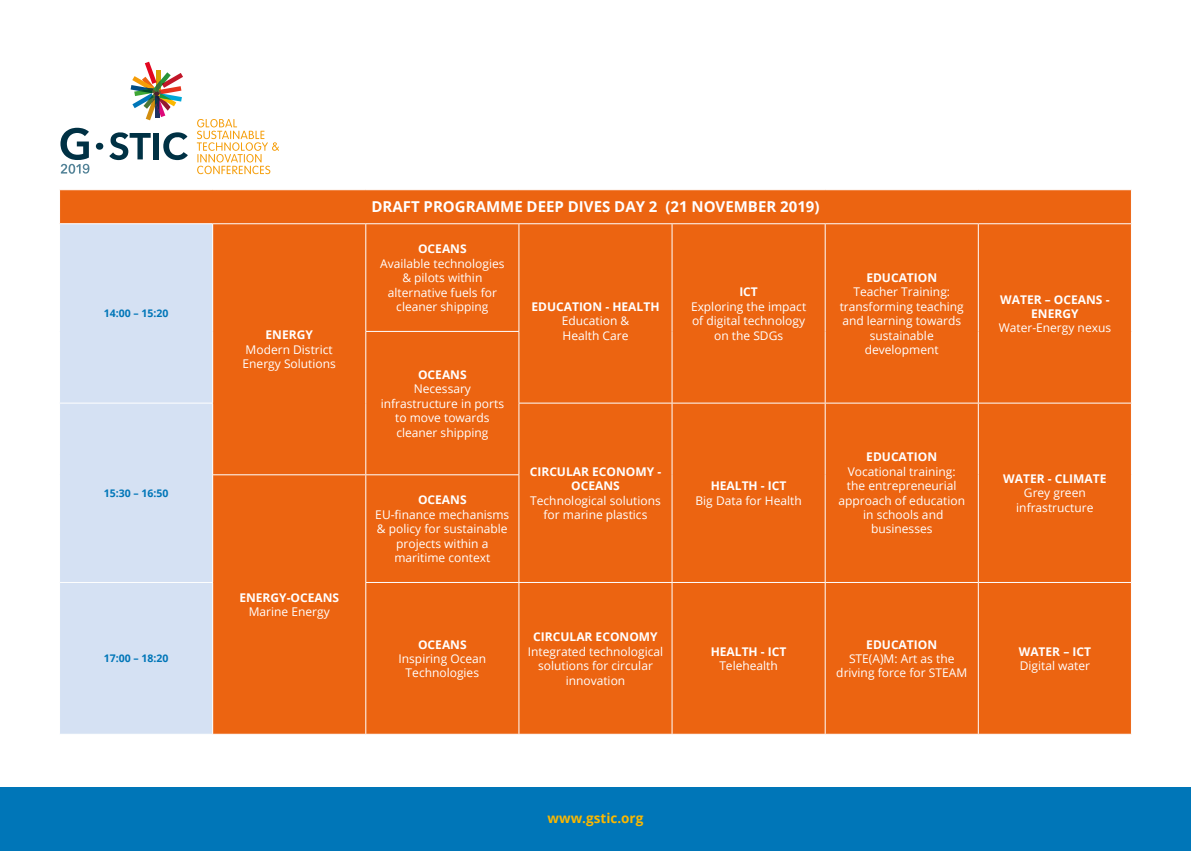
<style>
.page{position:relative;width:1191px;height:851px;background:#fff}
.page>*{position:absolute;margin:0;border:0;box-sizing:border-box;transform-origin:0 0}
.t1{font:700 15px "Open Sans";color:#fff}
.t2{font:700 13.5px "Open Sans";color:#fbb800}
.t3{font:12px/14.4px "Open Sans";color:#fff;text-align:center}
.t4{font:700 12px/14.4px "Open Sans";color:#fff;text-align:center}
.t5{font:700 10.5px "Open Sans";color:#0076b8}
</style>
<div class="page">
<div style="left:0;top:787px;width:1191px;height:63px;background:#0076b8"></div>
<div style="left:60px;top:190px;width:1071px;height:543px;background:#ec6411"></div>
<div style="left:60px;top:224px;width:152px;height:509px;background:#d5e1f3"></div>
<hr style="left:59px;top:223px;width:154px;height:1px;background:#fff">
<hr style="left:213px;top:223px;width:153px;height:1px;background:#fff">
<hr style="left:212px;top:224px;width:1px;height:107px;background:#fff">
<hr style="left:366px;top:223px;width:153px;height:1px;background:#fff">
<hr style="left:365px;top:224px;width:1px;height:107px;background:#fff">
<hr style="left:519px;top:223px;width:153px;height:1px;background:#fff">
<hr style="left:518px;top:224px;width:1px;height:107px;background:#fff">
<hr style="left:672px;top:223px;width:153px;height:1px;background:#fff">
<hr style="left:671px;top:224px;width:1px;height:107px;background:#fff">
<hr style="left:825px;top:223px;width:153px;height:1px;background:#fff">
<hr style="left:825px;top:224px;width:1px;height:107px;background:#fff">
<hr style="left:978px;top:223px;width:153px;height:1px;background:#fff">
<hr style="left:978px;top:224px;width:1px;height:107px;background:#fff">
<hr style="left:212px;top:331px;width:1px;height:71px;background:#fff">
<hr style="left:365px;top:331px;width:154px;height:1px;background:#fff">
<hr style="left:365px;top:332px;width:1px;height:71px;background:#fff">
<hr style="left:518px;top:332px;width:1px;height:70px;background:#fff">
<hr style="left:671px;top:331px;width:1px;height:71px;background:#fff">
<hr style="left:825px;top:331px;width:1px;height:71px;background:#fff">
<hr style="left:978px;top:331px;width:1px;height:71px;background:#fff">
<hr style="left:59px;top:402px;width:154px;height:1px;background:#fff">
<hr style="left:212px;top:403px;width:1px;height:71px;background:#fff">
<hr style="left:365px;top:403px;width:1px;height:71px;background:#fff">
<hr style="left:518px;top:402px;width:154px;height:1px;background:#fff">
<hr style="left:518px;top:403px;width:1px;height:71px;background:#fff">
<hr style="left:672px;top:402px;width:153px;height:1px;background:#fff">
<hr style="left:671px;top:403px;width:1px;height:71px;background:#fff">
<hr style="left:825px;top:402px;width:153px;height:1px;background:#fff">
<hr style="left:825px;top:403px;width:1px;height:71px;background:#fff">
<hr style="left:978px;top:402px;width:153px;height:1px;background:#fff">
<hr style="left:978px;top:403px;width:1px;height:71px;background:#fff">
<hr style="left:212px;top:474px;width:154px;height:1px;background:#fff">
<hr style="left:212px;top:475px;width:1px;height:107px;background:#fff">
<hr style="left:366px;top:474px;width:153px;height:1px;background:#fff">
<hr style="left:365px;top:475px;width:1px;height:107px;background:#fff">
<hr style="left:518px;top:475px;width:1px;height:107px;background:#fff">
<hr style="left:671px;top:474px;width:1px;height:108px;background:#fff">
<hr style="left:825px;top:474px;width:1px;height:108px;background:#fff">
<hr style="left:978px;top:474px;width:1px;height:108px;background:#fff">
<hr style="left:59px;top:582px;width:154px;height:1px;background:#fff">
<hr style="left:212px;top:582px;width:1px;height:151px;background:#fff">
<hr style="left:365px;top:582px;width:154px;height:1px;background:#fff">
<hr style="left:365px;top:582px;width:1px;height:151px;background:#fff">
<hr style="left:519px;top:582px;width:153px;height:1px;background:#fff">
<hr style="left:518px;top:582px;width:1px;height:151px;background:#fff">
<hr style="left:672px;top:582px;width:153px;height:1px;background:#fff">
<hr style="left:671px;top:582px;width:1px;height:151px;background:#fff">
<hr style="left:825px;top:582px;width:153px;height:1px;background:#fff">
<hr style="left:825px;top:582px;width:1px;height:151px;background:#fff">
<hr style="left:978px;top:582px;width:153px;height:1px;background:#fff">
<hr style="left:978px;top:582px;width:1px;height:151px;background:#fff">
<svg style="left:96px;top:143px;width:7px;height:7px"></svg>
<svg style="left:131px;top:62px;width:52px;height:58px"></svg>
<svg style="left:109px;top:132px;width:42px;height:28px"></svg>
<div style="left:154px;top:133px;width:5px;height:26px;background:#003144"></div>
<svg style="left:163px;top:132px;width:25px;height:28px"></svg>
<svg style="left:197px;top:119px;width:82px;height:55px"></svg>
<svg style="left:60px;top:128px;width:29px;height:46px"></svg>
<p class="t5" style="left:104px;top:306px;width:66px">14:00 – 15:20</p>
<p class="t5" style="left:104px;top:485px;width:66px">15:30 – 16:50</p>
<p class="t5" style="left:104px;top:651px;width:66px">17:00 – 18:20</p>
<p class="t4" style="left:265px;top:327px;width:49px">ENERGY</p>
<p class="t3" style="left:243px;top:342px;width:95px;text-align:left">Modern District<br>Energy Solutions</p>
<p class="t4" style="left:239px;top:590px;width:101px">ENERGY-OCEANS</p>
<p class="t3" style="left:249px;top:604px;width:82px">Marine Energy</p>
<p class="t1" style="left:371px;top:196px;width:449px">DRAFT PROGRAMME DEEP DIVES DAY 2 (21 NOVEMBER 2019)</p>
<p class="t4" style="left:418px;top:241px;width:50px">OCEANS</p>
<p class="t3" style="left:380px;top:256px;width:126px">Available technologies &amp; pilots within alternative fuels for cleaner shipping</p>
<p class="t4" style="left:418px;top:367px;width:50px">OCEANS</p>
<p class="t3" style="left:381px;top:381px;width:125px">Necessary infrastructure in ports to move towards cleaner shipping</p>
<p class="t4" style="left:418px;top:492px;width:50px">OCEANS</p>
<p class="t3" style="left:375px;top:507px;width:136px">EU-finance mechanisms &amp; policy for sustainable projects within a maritime context</p>
<p class="t4" style="left:531px;top:299px;width:130px">EDUCATION - HEALTH</p>
<p class="t3" style="left:562px;top:313px;width:69px;text-align:left">Education &amp;<br>Health Care</p>
<p class="t4" style="left:530px;top:464px;width:133px">CIRCULAR ECONOMY -<br>OCEANS</p>
<p class="t3" style="left:530px;top:492px;width:132px">Technological solutions for marine plastics</p>
<p class="t4" style="left:739px;top:284px;width:20px">ICT</p>
<p class="t3" style="left:691px;top:299px;width:117px">Exploring the impact of digital technology on the SDGs</p>
<p class="t4" style="left:710px;top:478px;width:77px">HEALTH - ICT</p>
<p class="t3" style="left:695px;top:492px;width:108px">Big Data for Health</p>
<p class="t4" style="left:866px;top:270px;width:72px">EDUCATION</p>
<p class="t3" style="left:839px;top:284px;width:126px">Teacher Training: transforming teaching and learning towards sustainable development</p>
<p class="t4" style="left:1000px;top:292px;width:111px">WATER – OCEANS -<br>ENERGY</p>
<p class="t3" style="left:998px;top:320px;width:114px">Water-Energy nexus</p>
<p class="t4" style="left:866px;top:449px;width:72px">EDUCATION</p>
<p class="t3" style="left:838px;top:464px;width:128px">Vocational training: the entrepreneurial approach of education in schools and businesses</p>
<p class="t4" style="left:1003px;top:471px;width:105px">WATER - CLIMATE</p>
<p class="t3" style="left:1016px;top:485px;width:79px">Grey green infrastructure</p>
<p class="t4" style="left:418px;top:636px;width:50px">OCEANS</p>
<p class="t3" style="left:398px;top:651px;width:89px">Inspiring Ocean<br>Technologies</p>
<p class="t4" style="left:533px;top:629px;width:126px">CIRCULAR ECONOMY</p>
<p class="t3" style="left:528px;top:643px;width:137px">Integrated technological solutions for circular innovation</p>
<p class="t4" style="left:710px;top:643px;width:77px">HEALTH - ICT</p>
<p class="t3" style="left:719px;top:658px;width:60px">Telehealth</p>
<p class="t4" style="left:866px;top:636px;width:72px">EDUCATION</p>
<p class="t3" style="left:836px;top:651px;width:132px">STE(A)M: Art as the driving force for STEAM</p>
<p class="t4" style="left:1018px;top:643px;width:74px">WATER – ICT</p>
<p class="t3" style="left:1019px;top:658px;width:72px">Digital water</p>
<p class="t2" style="left:547px;top:808px;width:97px">www.gstic.org</p>
</div>
